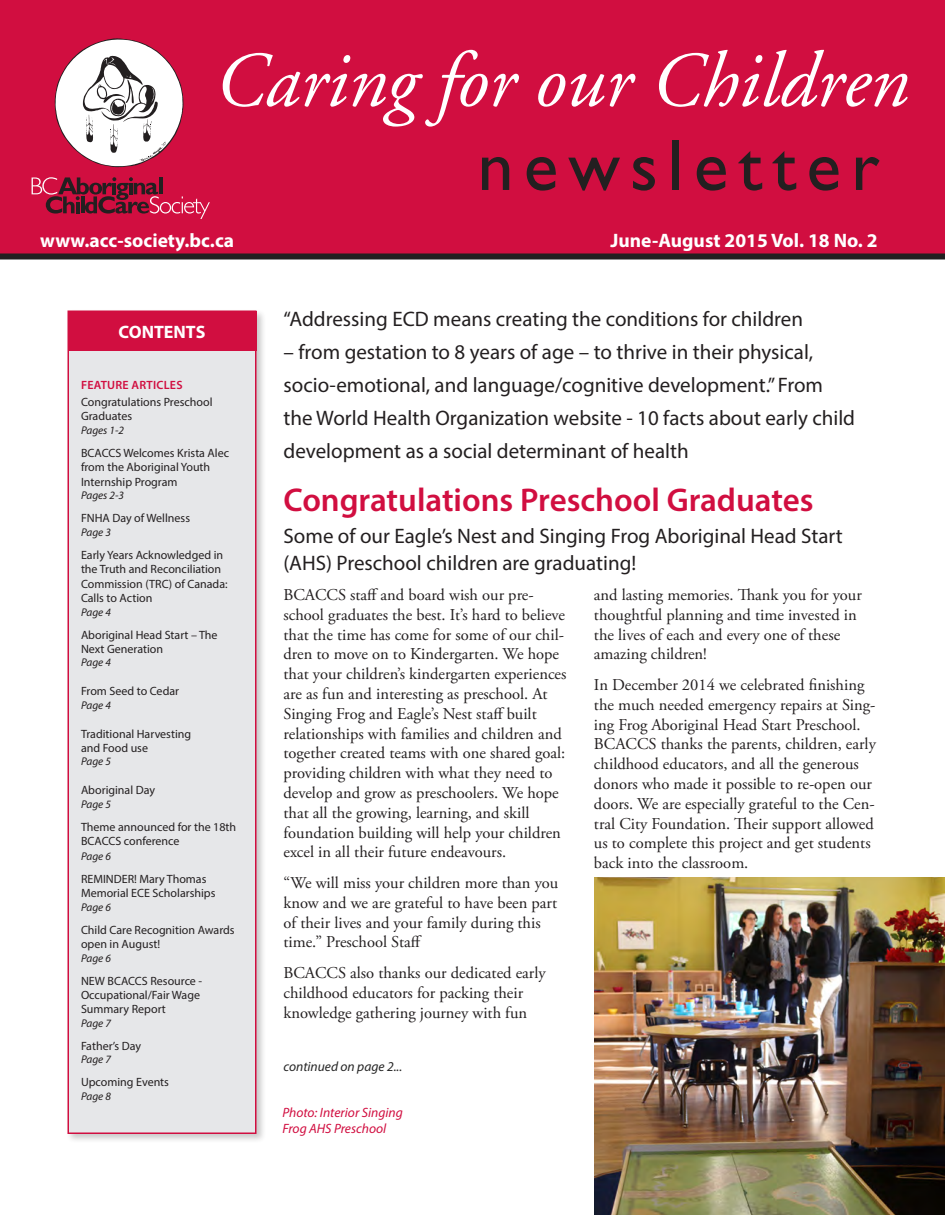
<style>
.page{position:relative;width:945px;height:1215px;background:#fff}
.page>*{position:absolute;margin:0;border:0;box-sizing:border-box;transform-origin:0 0}
.Heading_3{font:600 33px "Myriad Pro";color:#d10e40}
.Heading_2{font:21px/33px "Myriad Pro";color:#231f20}
.Body_Text{font:21px/27px "Myriad Pro";color:#231f20}
.Subhead_2{font:700 19.5px "Myriad Pro";color:#fff}
.t1{font:700 18px "Myriad Pro";color:#fff}
.Body_Text-2{font:16.5px/19.8px "Adobe Garamond Pro";color:#231f20}
.t2{font:italic 13.5px "Myriad Pro";color:#d10e40}
.t3{font:italic 13.5px "Myriad Pro";color:#262626}
.Contents_item{font:12px/14.4px "Myriad Pro";color:#231f20}
.Contents_head{font:600 12px "Myriad Pro";letter-spacing:.02em;color:#d10e40}
.Contents_page{font:italic 11.25px "Myriad Pro";color:#231f20}
.Contents_item-2{font:italic 11.25px "Myriad Pro";color:#231f20}
</style>
<div class="page">
<div style="left:65px;top:308px;width:201px;height:836px;background:#231f20;opacity:.25"></div>
<div style="left:68px;top:310px;width:188px;height:824px;background:#e6e7e9;border:2px solid #d10e40"></div>
<div style="left:68px;top:311px;width:188px;height:40px;background:#d10e40"></div>
<div style="left:0;top:0;width:945px;height:256px;background:#d10e40"></div>
<svg style="left:32px;top:177px;width:178px;height:42px"></svg>
<svg style="left:55px;top:38px;width:128px;height:129px"></svg>
<svg style="left:223px;top:50px;width:296px;height:77px"></svg>
<svg style="left:538px;top:74px;width:97px;height:33px"></svg>
<svg style="left:659px;top:50px;width:249px;height:57px"></svg>
<svg style="left:482px;top:157px;width:27px;height:33px"></svg>
<svg style="left:527px;top:157px;width:29px;height:34px"></svg>
<svg style="left:568px;top:158px;width:52px;height:33px"></svg>
<svg style="left:633px;top:157px;width:22px;height:34px"></svg>
<div style="left:673px;top:141px;width:6px;height:49px;background:#231f20"></div>
<svg style="left:697px;top:157px;width:29px;height:34px"></svg>
<svg style="left:738px;top:151px;width:24px;height:40px"></svg>
<svg style="left:772px;top:151px;width:24px;height:40px"></svg>
<svg style="left:809px;top:157px;width:30px;height:34px"></svg>
<svg style="left:856px;top:157px;width:24px;height:33px"></svg>
<div style="left:0;top:254px;width:945px;height:6px;background:#231f20"></div>
<img style="left:594px;top:878px;width:351px;height:337px">
<p class="Subhead_2" style="left:40px;top:228px;width:195px">www.acc-society.bc.ca</p>
<p class="Subhead_2" style="left:610px;top:228px;width:269px">June-August 2015 Vol. 18 No. 2</p>
<p class="t1" style="left:119px;top:320px;width:88px">CONTENTS</p>
<p class="Contents_head" style="left:81px;top:377px;width:103px">FEATURE ARTICLES</p>
<p class="Contents_item" style="left:81px;top:395px;width:133px">Congratulations Preschool<br>Graduates</p>
<p class="Contents_page" style="left:81px;top:423px;width:45px">Pages 1-2</p>
<p class="Contents_item" style="left:81px;top:446px;width:150px">BCACCS Welcomes Krista Alec from the Aboriginal Youth<br>Internship Program</p>
<p class="Contents_page" style="left:81px;top:489px;width:45px">Pages 2-3</p>
<p class="Contents_item" style="left:81px;top:511px;width:111px">FNHA Day of Wellness</p>
<p class="Contents_page" style="left:81px;top:525px;width:31px">Page 3</p>
<p class="Contents_item" style="left:81px;top:547px;width:148px">Early Years Acknowledged in the Truth and Reconciliation<br>Commission (TRC) of Canada:<br>Calls to Action</p>
<p class="Contents_page" style="left:81px;top:605px;width:31px">Page 4</p>
<p class="Contents_item" style="left:81px;top:627px;width:138px">Aboriginal Head Start – The<br>Next Generation</p>
<p class="Contents_item-2" style="left:81px;top:656px;width:31px">Page 4</p>
<p class="Contents_item" style="left:81px;top:684px;width:100px">From Seed to Cedar</p>
<p class="Contents_item-2" style="left:81px;top:698px;width:31px">Page 4</p>
<p class="Contents_item" style="left:81px;top:726px;width:112px">Traditional Harvesting and Food use</p>
<p class="Contents_item-2" style="left:81px;top:755px;width:31px">Page 5</p>
<p class="Contents_item" style="left:81px;top:783px;width:76px">Aboriginal Day</p>
<p class="Contents_page" style="left:81px;top:797px;width:31px">Page 5</p>
<p class="Contents_item" style="left:81px;top:819px;width:157px">Theme announced for the 18th<br>BCACCS conference</p>
<p class="Contents_item-2" style="left:81px;top:849px;width:31px">Page 6</p>
<p class="Contents_item" style="left:81px;top:871px;width:136px">REMINDER! Mary Thomas<br>Memorial ECE Scholarships</p>
<p class="Contents_page" style="left:81px;top:900px;width:31px">Page 6</p>
<p class="Contents_item" style="left:81px;top:922px;width:155px">Child Care Recognition Awards open in August!</p>
<p class="Contents_page" style="left:81px;top:951px;width:31px">Page 6</p>
<p class="Contents_item" style="left:81px;top:973px;width:123px">NEW BCACCS Resource -<br>Occupational/Fair Wage<br>Summary Report</p>
<p class="Contents_page" style="left:81px;top:1016px;width:31px">Page 7</p>
<p class="Contents_item" style="left:81px;top:1038px;width:62px">Father’s Day</p>
<p class="Contents_page" style="left:81px;top:1053px;width:31px">Page 7</p>
<p class="Contents_item" style="left:81px;top:1075px;width:90px">Upcoming Events</p>
<p class="Contents_page" style="left:81px;top:1089px;width:31px">Page 8</p>
<p class="Heading_2" style="left:284px;top:302px;width:521px">“Addressing ECD means creating the conditions for children</p>
<p class="Heading_2" style="left:284px;top:335px;width:573px">– from gestation to 8 years of age – to thrive in their physical, socio-emotional, and language/cognitive development.” From the World Health Organization website - 10 facts about early child development as a social determinant of health</p>
<p class="Heading_3" style="left:284px;top:479px;width:532px">Congratulations Preschool Graduates</p>
<p class="Body_Text" style="left:284px;top:522px;width:561px">Some of our Eagle’s Nest and Singing Frog Aboriginal Head Start (AHS) Preschool children are graduating!</p>
<p class="Body_Text-2" style="left:284px;top:585px;width:285px">BCACCS staff and board wish our pre&shy;school graduates the best. It’s hard to believe that the time has come for some of our chil&shy;dren to move on to Kindergarten. We hope that your children’s kindergarten experiences are as fun and interesting as preschool. At Singing Frog and Eagle’s Nest staff built relationships with families and children and together created teams with one shared goal: providing children with what they need to develop and grow as preschoolers. We hope that all the growing, learning, and skill foundation building will help your children excel in all their future endeavours.</p>
<p class="Body_Text-2" style="left:284px;top:873px;width:276px">“We will miss your children more than you know and we are grateful to have been part of their lives and your family during this time.” Preschool Staff</p>
<p class="Body_Text-2" style="left:284px;top:963px;width:264px">BCACCS also thanks our dedicated early childhood educators for packing their knowledge gathering journey with fun</p>
<p class="Body_Text-2" style="left:594px;top:585px;width:269px">and lasting memories. Thank you for your thoughtful planning and time invested in the lives of each and every one of these amazing children!</p>
<p class="Body_Text-2" style="left:594px;top:676px;width:283px">In December 2014 we celebrated finishing the much needed emergency repairs at Sing&shy;ing Frog Aboriginal Head Start Preschool.<br>BCACCS thanks the parents, children, early childhood educators, and all the generous donors who made it possible to re-open our doors. We are especially grateful to the Cen&shy;tral City Foundation. Their support allowed us to complete this project and get students back into the classroom.</p>
<p class="t3" style="left:284px;top:1058px;width:120px">continued on page 2...</p>
<p class="t2" style="left:282px;top:1104px;width:122px">Photo: Interior Singing</p>
<p class="t2" style="left:282px;top:1120px;width:105px">Frog AHS Preschool</p>
</div>
